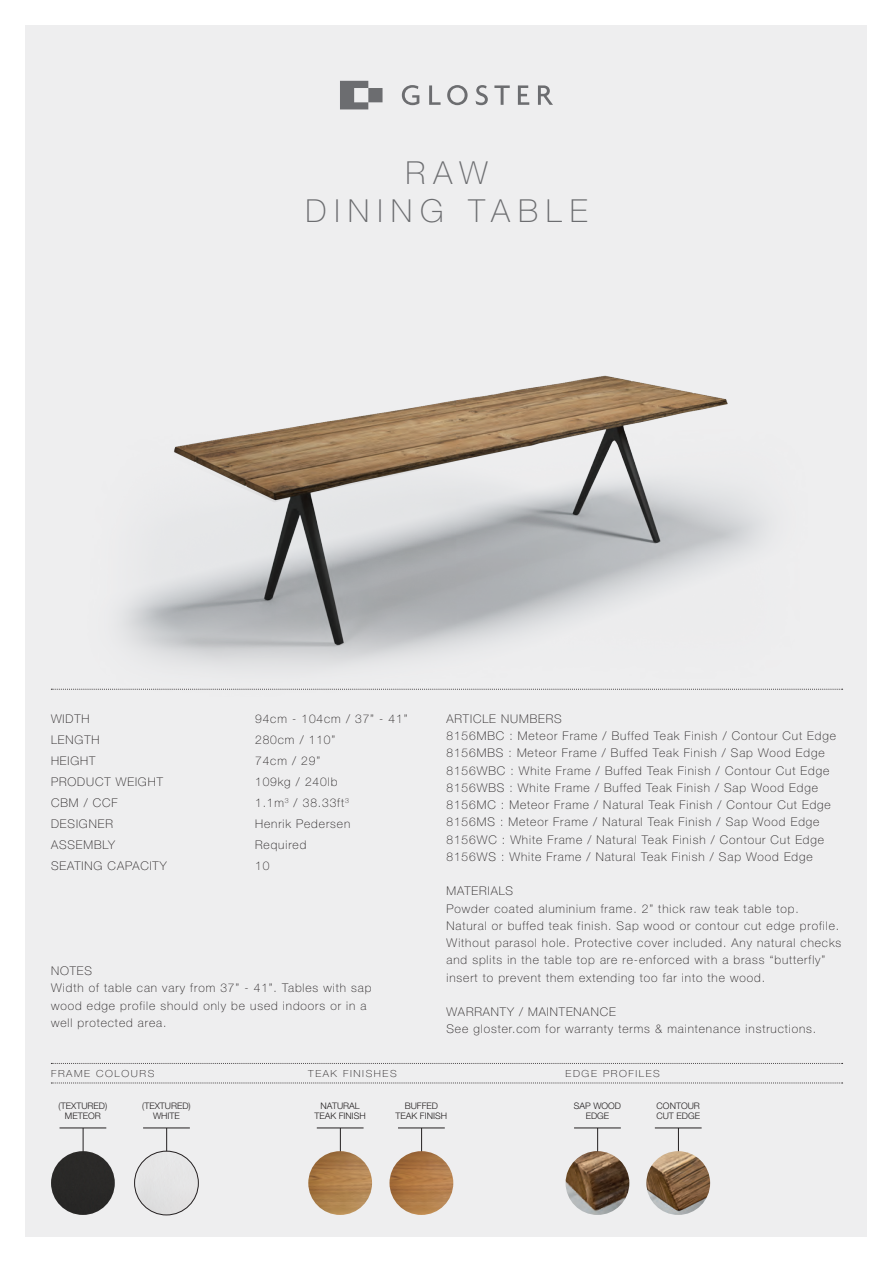
<style>
.page{position:relative;width:893px;height:1263px;background:#fff}
.page>*{position:absolute;margin:0;border:0;box-sizing:border-box;transform-origin:0 0}
.t1{font:100 31.8px "Helvetica Neue LT Pro";letter-spacing:.25em;color:#6c6d70}
.t2{font:100 12px/17.2px "Helvetica Neue LT Pro";letter-spacing:.075em;color:#231f20}
.t3{font:100 9.75px "Helvetica Neue LT Pro";letter-spacing:.15em;color:#231f20;scale:1.08 1}
.t4{font:300 9px/10.8px "Helvetica Neue LT Pro";color:#231f20;text-align:center}
</style>
<div class="page">
<div style="left:26px;top:26px;width:841px;height:1211px;background:#eeeeef"></div>
<hr style="left:574px;top:1128px;width:47px;height:1px;background:#231f20">
<svg style="left:597px;top:1128px;width:1px;height:23px"></svg>
<img style="left:566px;top:1151px;width:63px;height:64px;border-radius:32px">
<hr style="left:655px;top:1128px;width:47px;height:1px;background:#231f20">
<svg style="left:678px;top:1129px;width:1px;height:22px"></svg>
<img style="left:646px;top:1151px;width:64px;height:64px;border-radius:32px">
<svg style="left:340px;top:81px;width:213px;height:28px"></svg>
<img style="left:87px;top:375px;width:720px;height:314px">
<svg style="left:51px;top:1083px;width:792px;height:1px"></svg>
<svg style="left:51px;top:1063px;width:792px;height:1px"></svg>
<svg style="left:51px;top:689px;width:792px;height:1px"></svg>
<hr style="left:317px;top:1128px;width:47px;height:1px;background:#231f20">
<svg style="left:340px;top:1128px;width:1px;height:23px"></svg>
<img style="left:308px;top:1151px;width:64px;height:64px;border-radius:32px">
<hr style="left:398px;top:1128px;width:47px;height:1px;background:#231f20">
<svg style="left:421px;top:1129px;width:1px;height:22px"></svg>
<img style="left:389px;top:1151px;width:64px;height:64px;border-radius:32px">
<hr style="left:60px;top:1128px;width:46px;height:1px;background:#231f20">
<svg style="left:83px;top:1128px;width:1px;height:23px"></svg>
<div style="left:51px;top:1151px;width:64px;height:64px;background:#2a2927;border-radius:32px"></div>
<hr style="left:143px;top:1128px;width:47px;height:1px;background:#231f20">
<svg style="left:166px;top:1128px;width:1px;height:23px"></svg>
<div style="left:135px;top:1151px;width:63px;height:64px;background:#e4e4e4;border-radius:32px"></div>
<div style="left:134px;top:1151px;width:65px;height:64px;border:1px solid #231f20;border-radius:50%"></div>
<p class="t1" style="left:405px;top:154px;width:84px">RAW</p>
<p class="t1" style="left:305px;top:192px;width:284px">DINING TABLE</p>
<p class="t2" style="left:51px;top:710px;width:40px">WIDTH</p>
<p class="t2" style="left:51px;top:731px;width:50px">LENGTH</p>
<p class="t2" style="left:51px;top:752px;width:46px">HEIGHT</p>
<p class="t2" style="left:51px;top:773px;width:113px">PRODUCT WEIGHT</p>
<p class="t2" style="left:51px;top:794px;width:68px">CBM / CCF</p>
<p class="t2" style="left:51px;top:815px;width:63px">DESIGNER</p>
<p class="t2" style="left:51px;top:836px;width:66px">ASSEMBLY</p>
<p class="t2" style="left:51px;top:857px;width:117px">SEATING CAPACITY</p>
<p class="t2" style="left:255px;top:710px;width:154px">94cm - 104cm / 37” - 41”</p>
<p class="t2" style="left:255px;top:731px;width:82px">280cm / 110”</p>
<p class="t2" style="left:255px;top:752px;width:67px">74cm / 29”</p>
<p class="t2" style="left:255px;top:773px;width:84px">109kg / 240lb</p>
<p class="t2" style="left:255px;top:794px;width:95px">1.1m<sup>3</sup> / 38.33ft<sup>3</sup></p>
<p class="t2" style="left:255px;top:815px;width:97px">Henrik Pedersen</p>
<p class="t2" style="left:255px;top:836px;width:53px">Required</p>
<p class="t2" style="left:255px;top:857px;width:16px">10</p>
<p class="t2" style="left:51px;top:962px;width:43px">NOTES</p>
<p class="t2" style="left:51px;top:979px;width:322px">Width of table can vary from 37” - 41”. Tables with sap wood edge profile should only be used indoors or in a well protected area.</p>
<p class="t2" style="left:446px;top:710px;width:117px">ARTICLE NUMBERS</p>
<p class="t2" style="left:446px;top:727px;width:391px">8156MBC : Meteor Frame / Buffed Teak Finish / Contour Cut Edge 8156MBS : Meteor Frame / Buffed Teak Finish / Sap Wood Edge 8156WBC : White Frame / Buffed Teak Finish / Contour Cut Edge 8156WBS : White Frame / Buffed Teak Finish / Sap Wood Edge 8156MC : Meteor Frame / Natural Teak Finish / Contour Cut Edge 8156MS : Meteor Frame / Natural Teak Finish / Sap Wood Edge 8156WC : White Frame / Natural Teak Finish / Contour Cut Edge 8156WS : White Frame / Natural Teak Finish / Sap Wood Edge</p>
<p class="t2" style="left:446px;top:882px;width:68px">MATERIALS</p>
<p class="t2" style="left:446px;top:900px;width:354px">Powder coated aluminium frame. 2” thick raw teak table top.</p>
<p class="t2" style="left:446px;top:917px;width:396px">Natural or buffed teak finish. Sap wood or contour cut edge profile.<br>Without parasol hole. Protective cover included. Any natural checks and splits in the table top are re-enforced with a brass “butterfly” insert to prevent them extending too far into the wood.</p>
<p class="t2" style="left:446px;top:1003px;width:171px">WARRANTY / MAINTENANCE</p>
<p class="t2" style="left:446px;top:1020px;width:371px">See gloster.com for warranty terms &amp; maintenance instructions.</p>
<p class="t3" style="left:51px;top:1067px;width:97px">FRAME COLOURS</p>
<p class="t4" style="left:59px;top:1100px;width:50px">(TEXTURED)</p>
<p class="t4" style="left:65px;top:1111px;width:37px">METEOR</p>
<p class="t4" style="left:142px;top:1100px;width:50px">(TEXTURED)</p>
<p class="t4" style="left:153px;top:1111px;width:28px">WHITE</p>
<p class="t3" style="left:308px;top:1067px;width:83px">TEAK FINISHES</p>
<p class="t4" style="left:314px;top:1100px;width:53px">NATURAL<br>TEAK FINISH</p>
<p class="t4" style="left:405px;top:1100px;width:35px">BUFFED</p>
<p class="t4" style="left:396px;top:1111px;width:53px">TEAK FINISH</p>
<p class="t3" style="left:566px;top:1067px;width:89px">EDGE PROFILES</p>
<p class="t4" style="left:657px;top:1100px;width:45px">CONTOUR</p>
<p class="t4" style="left:656px;top:1111px;width:45px">CUT EDGE</p>
<p class="t4" style="left:574px;top:1100px;width:49px">SAP WOOD<br>EDGE</p>
</div>
